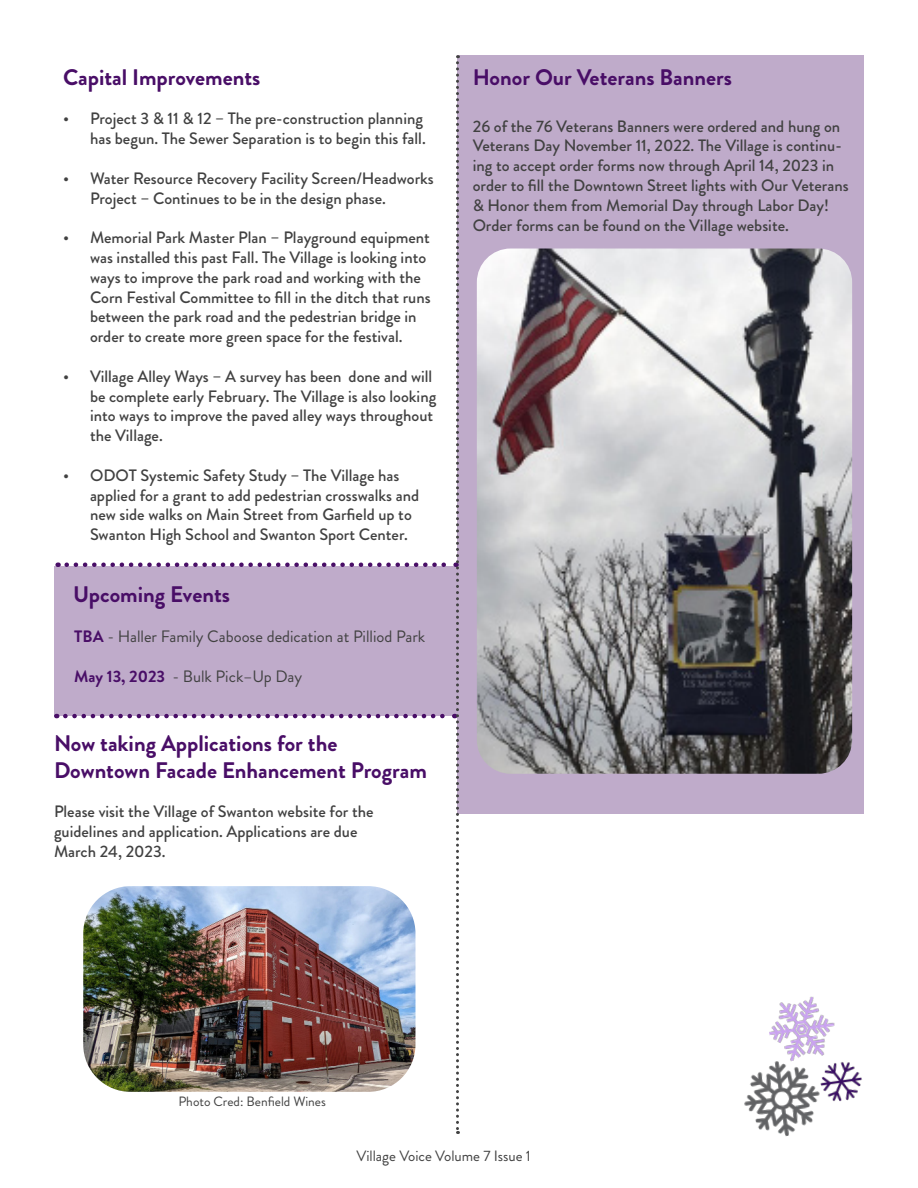
<style>
.page{position:relative;width:918px;height:1188px;background:#fff}
.page>*{position:absolute;margin:0;border:0;box-sizing:border-box;transform-origin:0 0}
.t1{font:700 22.5px/27px "Brandon Grotesque";color:#490e67}
.t2{font:500 16.5px/19.8px "Brandon Grotesque";color:#414141}
.t3{font:16.5px "Brandon Grotesque";color:#414141}
.t4{font:15px "Brandon Grotesque";color:#414141}
.t5{font:13.5px "Brandon Grotesque";color:#414141}
.s1{font-weight:700;color:#490e67}
</style>
<div class="page">
<div style="left:458px;top:55px;width:406px;height:758px;background:#bfabca"></div>
<div style="left:55px;top:566px;width:404px;height:149px;background:#bfabca"></div>
<img style="left:477px;top:249px;width:375px;height:525px">
<svg style="left:65px;top:55px;width:394px;height:1079px"></svg>
<img style="left:833px;top:1091px;width:25px;height:11px">
<img style="left:769px;top:996px;width:93px;height:95px">
<img style="left:744px;top:1038px;width:89px;height:99px">
<p class="t1" style="left:63px;top:64px;width:199px">Capital Improvements</p>
<p class="t2" style="left:63px;top:109px;width:364px;text-align:right">• Project 3 &amp; 11 &amp; 12 – The pre-construction planning has begun. The Sewer Separation is to begin this fall.</p>
<p class="t2" style="left:90px;top:168px;width:345px;text-indent:-27px">• Water Resource Recovery Facility Screen/Headworks<br>Project – Continues to be in the design phase.</p>
<p class="t2" style="left:90px;top:228px;width:342px;text-indent:-27px">• Memorial Park Master Plan – Playground equipment was installed this past Fall. The Village is looking into ways to improve the park road and working with the Corn Festival Committee to fill in the ditch that runs between the park road and the pedestrian bridge in order to create more green space for the festival.</p>
<p class="t2" style="left:90px;top:366px;width:348px;text-indent:-27px">• Village Alley Ways – A survey has been done and will be complete early February. The Village is also looking into ways to improve the paved alley ways throughout the Village.</p>
<p class="t2" style="left:90px;top:465px;width:331px;text-indent:-27px">• ODOT Systemic Safety Study – The Village has applied for a grant to add pedestrian crosswalks and new side walks on Main Street from Garfield up to Swanton High School and Swanton Sport Center.</p>
<p class="t1" style="left:73px;top:581px;width:158px">Upcoming Events</p>
<p class="t3" style="left:74px;top:625px;width:353px"><span class="s1">TBA</span> - Haller Family Caboose dedication at Pilliod Park</p>
<p class="t3" style="left:74px;top:665px;width:229px"><span class="s1">May 13, 2023</span> - Bulk Pick–Up Day</p>
<p class="t1" style="left:54px;top:730px;width:375px">Now taking Applications for the<br>Downtown Facade Enhancement Program</p>
<p class="t2" style="left:54px;top:802px;width:321px">Please visit the Village of Swanton website for the</p>
<p class="t2" style="left:54px;top:822px;width:305px">guidelines and application. Applications are due<br>March 24, 2023.</p>
<p class="t1" style="left:473px;top:64px;width:261px">Honor Our Veterans Banners</p>
<p class="t2" style="left:473px;top:116px;width:377px">26 of the 76 Veterans Banners were ordered and hung on Veterans Day November 11, 2022. The Village is continu&shy;ing to accept order forms now through April 14, 2023 in order to fill the Downtown Street lights with Our Veterans &amp; Honor them from Memorial Day through Labor Day!<br>Order forms can be found on the Village website.</p>
<p class="t5" style="left:178px;top:1092px;width:149px">Photo Cred: Benfield Wines</p>
<p class="t4" style="left:357px;top:1145px;width:176px">Village Voice Volume 7 Issue 1</p>
</div>
